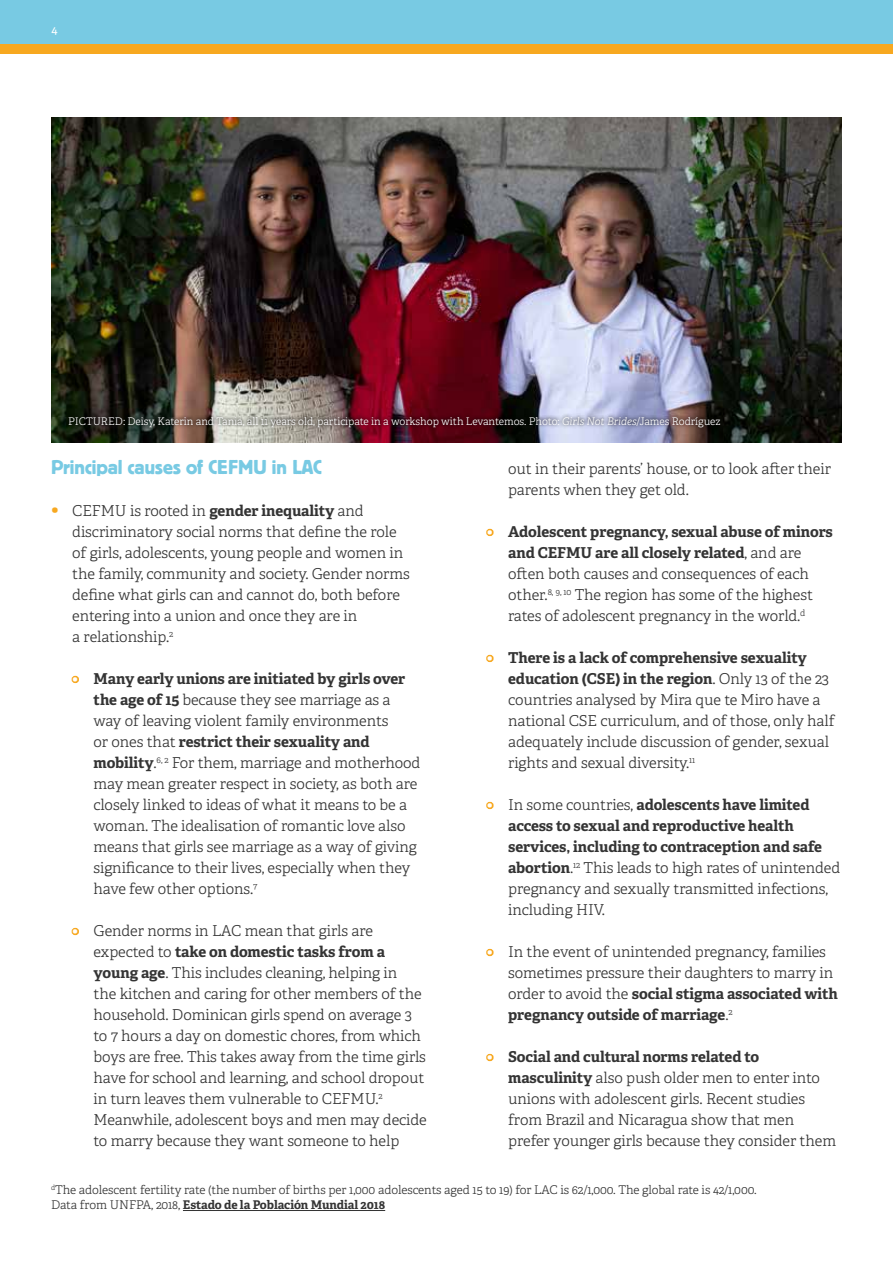
<style>
.page{position:relative;width:893px;height:1263px;background:#fff}
.page>*{position:absolute;margin:0;border:0;box-sizing:border-box;transform-origin:0 0}
.t1{font:21px "Platz";color:#78cae3}
.t2{font:300 15px/21px "Adelle";letter-spacing:-.005em;color:#343434}
.t3{font:700 15px/21px "Adelle";letter-spacing:-.01em;color:#343434}
.t4{font:300 12px/15px "Adelle";letter-spacing:-.005em;color:#343434}
.t5{font:12px "Adelle";color:#fff}
.t6{font:300 10.5px "Adelle";letter-spacing:-.005em;color:#fff}
.s1{font-style:italic}
.s2{font-size:21px;color:#f7a820}
.s3{font-weight:700}
.s4{font-size:16.5px;color:#f7a820}
.s5{font-weight:300;font-size:16.5px;color:#f7a820}
.s6{font-weight:300}
</style>
<div class="page">
<div style="left:0;top:0;width:893px;height:45px;background:#78cae3"></div>
<div style="left:0;top:45px;width:893px;height:9px;background:#f7a820"></div>
<img style="left:51px;top:117px;width:791px;height:325px">
<hr style="left:183px;top:1210px;width:202px;height:1px;background:#343434">
<img style="left:65px;top:413px;width:659px;height:18px">
<p class="t5" style="left:52px;top:22px;width:8px">4</p>
<p class="t6" style="left:68px;top:415px;width:654px">PICTURED: Deisy, Katerin and Tania, all 11 years old, participate in a workshop with Levantemos. Photo: <span class="s1">Girls Not Brides</span>/James Rodríguez</p>
<h1 class="t1" style="left:51px;top:456px;width:272px">Principal causes of CEFMU in LAC</h1>
<p class="t2" style="left:72px;top:500px;width:339px;text-indent:-21px"><span class="s2">•</span> CEFMU is rooted in <span class="s3">gender inequality</span> and discriminatory social norms that define the role of girls, adolescents, young people and women in the family, community and society. Gender norms define what girls can and cannot do, both before entering into a union and once they are in<br>a relationship.<sup>2</sup></p>
<p class="t2" style="left:94px;top:668px;width:328px;text-indent:-21px"><span class="s4">•</span> <span class="s3">Many early unions are initiated by girls over the age of 15</span> because they see marriage as a way of leaving violent family environments<br>or ones that <span class="s3">restrict their sexuality and mobility</span>.<sup>6,</sup> <sup>2</sup> For them, marriage and motherhood may mean greater respect in society, as both are closely linked to ideas of what it means to be a woman. The idealisation of romantic love also means that girls see marriage as a way of giving significance to their lives, especially when they have few other options.<sup>7</sup></p>
<p class="t2" style="left:94px;top:920px;width:335px;text-indent:-21px"><span class="s4">•</span> Gender norms in LAC mean that girls are expected to <span class="s3">take on domestic tasks from a young age</span>. This includes cleaning, helping in<br>the kitchen and caring for other members of the household. Dominican girls spend on average 3 to 7 hours a day on domestic chores, from which boys are free. This takes away from the time girls have for school and learning, and school dropout in turn leaves them vulnerable to CEFMU.<sup>2<br></sup>Meanwhile, adolescent boys and men may decide to marry because they want someone to help</p>
<p class="t2" style="left:508px;top:458px;width:324px">out in their parents’ house, or to look after their parents when they get old.</p>
<p class="t2" style="left:508px;top:521px;width:326px;text-indent:-21px"><span class="s4">•</span> <span class="s3">Adolescent pregnancy, sexual abuse of minors and CEFMU are all closely related</span>, and are often both causes and consequences of each other.<sup>8,</sup> <sup>9,</sup> <sup>10</sup> The region has some of the highest rates of adolescent pregnancy in the world.<sup>d</sup></p>
<p class="t2" style="left:508px;top:647px;width:328px;text-indent:-21px"><span class="s4">•</span> <span class="s3">There is a lack of comprehensive sexuality education (CSE) in the region</span>. Only 13 of the 23 countries analysed by Mira que te Miro have a national CSE curriculum, and of those, only half adequately include discussion of gender, sexual rights and sexual diversity.<sup>11</sup></p>
<p class="t3" style="left:508px;top:794px;width:334px;text-indent:-21px"><span class="s5">•</span> <span class="s6">In some countries,</span> adolescents have limited access to sexual and reproductive health services, including to contraception and safe abortion<span class="s6">.</span><sup>12</sup> <span class="s6">This leads to high rates of unintended pregnancy and sexually transmitted infections, including HIV.</span></p>
<p class="t2" style="left:508px;top:941px;width:331px;text-indent:-21px"><span class="s4">•</span> In the event of unintended pregnancy, families sometimes pressure their daughters to marry in order to avoid the <span class="s3">social stigma associated with pregnancy outside of marriage</span>.<sup>2</sup></p>
<p class="t2" style="left:508px;top:1046px;width:330px;text-indent:-21px"><span class="s4">•</span> <span class="s3">Social and cultural norms related to masculinity</span> also push older men to enter into unions with adolescent girls. Recent studies from Brazil and Nicaragua show that men prefer younger girls because they consider them</p>
<p class="t4" style="left:51px;top:1183px;width:707px"><sup>d</sup>The adolescent fertility rate (the number of births per 1,000 adolescents aged 15 to 19) for LAC is 62/1,000. The global rate is 42/1,000.<br>Data from UNFPA, 2018, <span class="s3">Estado de la Población Mundial 2018</span></p>
</div>
